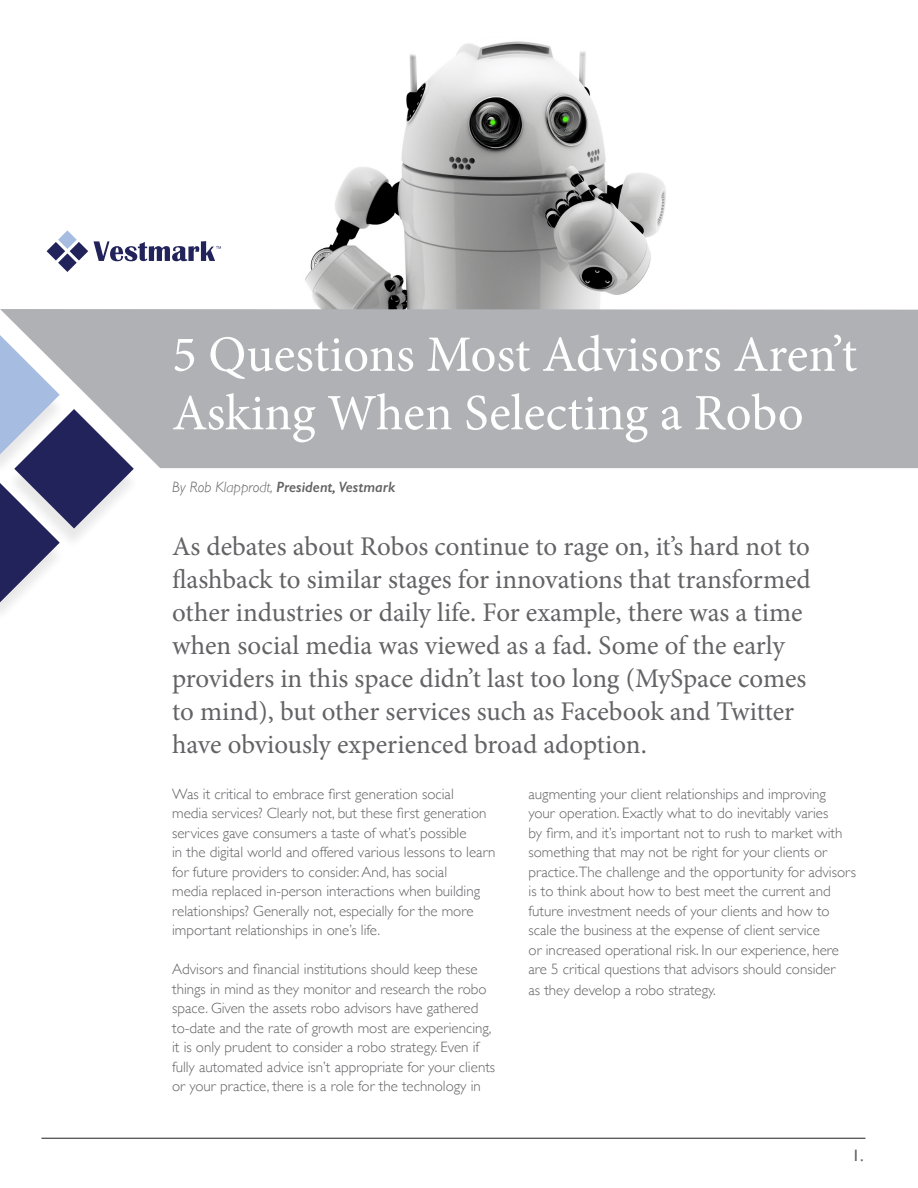
<style>
.page{position:relative;width:918px;height:1188px;background:#fff}
.page>*{position:absolute;margin:0;border:0;box-sizing:border-box;transform-origin:0 0}
.t1{font:51px "Minion Pro";color:#fff}
.t2{font:27px/33px "Minion Pro";color:#636366}
.t3{font:16.5px "Gill Sans";color:#636366}
.t4{font:300 15px/19.5px "Gill Sans";color:#636366}
.t5{font:italic 600 15px "Gill Sans";color:#636366}
.s1{font-weight:300}
</style>
<div class="page">
<img style="left:305px;top:41px;width:361px;height:268px">
<svg style="left:47px;top:230px;width:41px;height:42px"></svg>
<svg style="left:94px;top:241px;width:127px;height:20px"></svg>
<svg style="left:0;top:468px;width:134px;height:134px"></svg>
<svg style="left:0;top:309px;width:918px;height:159px;background:#afb1b7"></svg>
<hr style="left:41px;top:1138px;width:824px;height:1px;background:#231f20">
<p class="t1" style="left:172px;top:320px;width:687px">5 Questions Most Advisors Aren’t</p>
<p class="t1" style="left:172px;top:379px;width:633px">Asking When Selecting a Robo</p>
<p class="t5" style="left:172px;top:478px;width:225px"><span class="s1">By Rob Klapprodt,</span> President, Vestmark</p>
<p class="t2" style="left:172px;top:530px;width:640px">As debates about Robos continue to rage on, it’s hard not to flashback to similar stages for innovations that transformed other industries or daily life. For example, there was a time when social media was viewed as a fad. Some of the early providers in this space didn’t last too long (MySpace comes to mind), but other services such as Facebook and Twitter have obviously experienced broad adoption.</p>
<p class="t4" style="left:172px;top:783px;width:325px">Was it critical to embrace first generation social<br>media services? Clearly not, but these first generation services gave consumers a taste of what’s possible<br>in the digital world and offered various lessons to learn for future providers to consider. And, has social<br>media replaced in-person interactions when building relationships? Generally not, especially for the more important relationships in one’s life.</p>
<p class="t4" style="left:172px;top:959px;width:325px">Advisors and financial institutions should keep these things in mind as they monitor and research the robo space. Given the assets robo advisors have gathered to-date and the rate of growth most are experiencing, it is only prudent to consider a robo strategy. Even if fully automated advice isn’t appropriate for your clients or your practice, there is a role for the technology in</p>
<p class="t4" style="left:529px;top:783px;width:329px">augmenting your client relationships and improving your operation. Exactly what to do inevitably varies<br>by firm, and it’s important not to rush to market with something that may not be right for your clients or practice.The challenge and the opportunity for advisors is to think about how to best meet the current and future investment needs of your clients and how to scale the business at the expense of client service<br>or increased operational risk. In our experience, here are 5 critical questions that advisors should consider</p>
<p class="t4" style="left:529px;top:980px;width:189px">as they develop a robo strategy.</p>
<p class="t3" style="left:852px;top:1146px;width:13px">1.</p>
</div>
